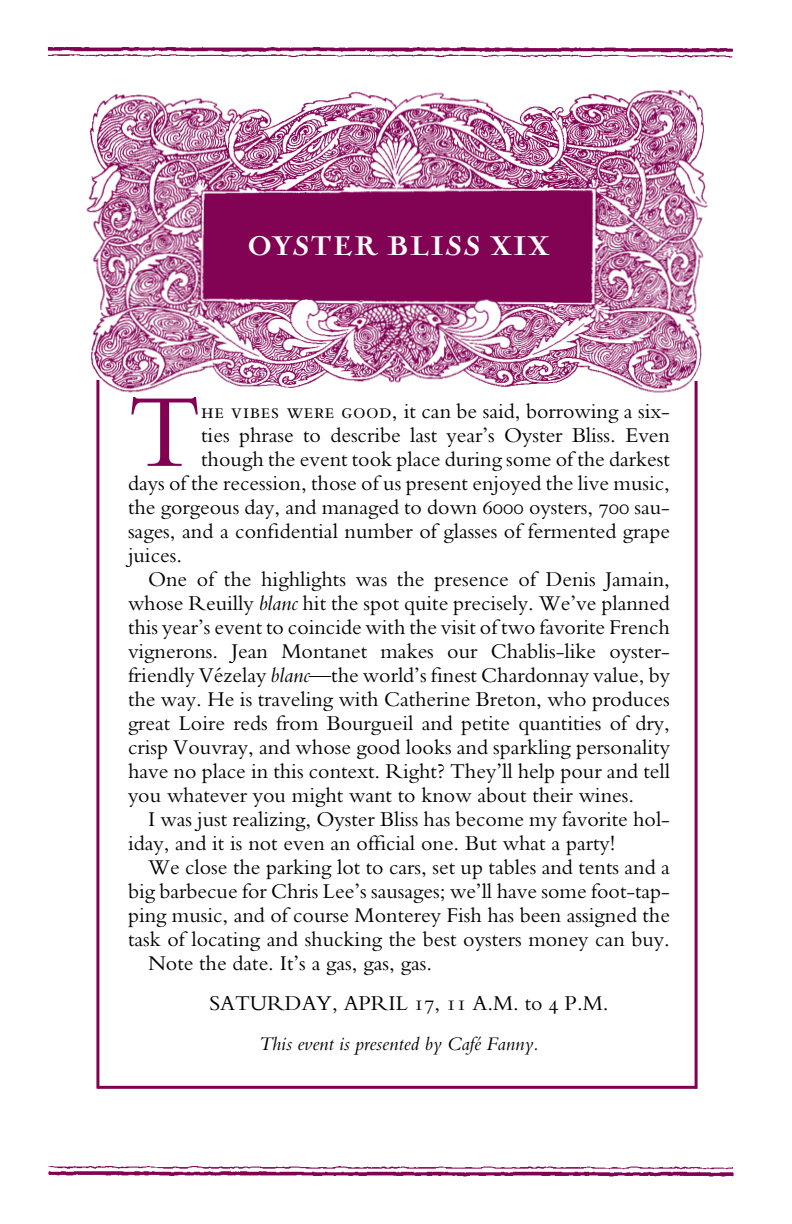
<style>
.page{position:relative;width:792px;height:1224px;background:#fff}
.page>*{position:absolute;margin:0;border:0;box-sizing:border-box;transform-origin:0 0}
.t1{font:108.2px "Bembo Rom Osn 5 lig WT";color:#820053}
.t2{font:900 28px "Nicolas Cochin EF";letter-spacing:.055em;color:#fff}
.t3{font:22px "Bembo Rom Osn 5 lig WT";color:#000}
.t4{font:20px "Bembo Italic Os F5 lig WT";color:#000}
.s1{font-family:"Bembo SC"}
.s2{font-family:"Bembo";font-style:italic}
</style>
<div class="page">
<img style="left:47px;top:47px;width:686px;height:10px">
<img style="left:48px;top:1166px;width:686px;height:11px">
<img style="left:86px;top:89px;width:622px;height:305px">
<hr style="left:96px;top:380px;width:3px;height:709px;background:#820053">
<hr style="left:695px;top:381px;width:3px;height:708px;background:#820053">
<hr style="left:98px;top:1086px;width:599px;height:3px;background:#820053">
<p class="t2" style="left:248px;top:231px;width:304px">OYSTER BLISS XIX</p>
<h1 class="t1" style="left:128px;top:369px;width:75px">T</h1>
<p class="t3" style="left:201px;top:398px;width:470px"><span class="s1">he vibes were good,</span> it can be said, borrowing a six-</p>
<p class="t3" style="left:201px;top:422px;width:470px">ties phrase to describe last year’s Oyster Bliss. Even</p>
<p class="t3" style="left:201px;top:446px;width:470px">though the event took place during some of the darkest</p>
<p class="t3" style="left:128px;top:470px;width:543px">days of the recession, those of us present enjoyed the live music,</p>
<p class="t3" style="left:128px;top:494px;width:543px">the gorgeous day, and managed to down 6000 oysters, 700 sau-</p>
<p class="t3" style="left:128px;top:518px;width:543px">sages, and a confidential number of glasses of fermented grape</p>
<p class="t3" style="left:128px;top:542px;width:56px">juices.</p>
<p class="t3" style="left:148px;top:566px;width:523px">One of the highlights was the presence of Denis Jamain,</p>
<p class="t3" style="left:128px;top:590px;width:543px">whose Reuilly <span class="s2">blanc</span> hit the spot quite precisely. We’ve planned</p>
<p class="t3" style="left:128px;top:614px;width:544px">this year’s event to coincide with the visit of two favorite French</p>
<p class="t3" style="left:128px;top:638px;width:544px">vignerons. Jean Montanet makes our Chablis-like oyster-</p>
<p class="t3" style="left:128px;top:662px;width:544px">friendly Vézelay <span class="s2">blanc</span>—the world’s finest Chardonnay value, by</p>
<p class="t3" style="left:128px;top:686px;width:543px">the way. He is traveling with Catherine Breton, who produces</p>
<p class="t3" style="left:128px;top:710px;width:543px">great Loire reds from Bourgueil and petite quantities of dry,</p>
<p class="t3" style="left:128px;top:734px;width:544px">crisp Vouvray, and whose good looks and sparkling personality</p>
<p class="t3" style="left:128px;top:758px;width:543px">have no place in this context. Right? They’ll help pour and tell</p>
<p class="t3" style="left:128px;top:782px;width:508px">you whatever you might want to know about their wines.</p>
<p class="t3" style="left:148px;top:806px;width:523px">I was just realizing, Oyster Bliss has become my favorite hol-</p>
<p class="t3" style="left:128px;top:830px;width:489px">iday, and it is not even an official one. But what a party!</p>
<p class="t3" style="left:148px;top:854px;width:523px">We close the parking lot to cars, set up tables and tents and a</p>
<p class="t3" style="left:128px;top:878px;width:543px">big barbecue for Chris Lee’s sausages; we’ll have some foot-tap-</p>
<p class="t3" style="left:128px;top:902px;width:543px">ping music, and of course Monterey Fish has been assigned the</p>
<p class="t3" style="left:128px;top:926px;width:543px">task of locating and shucking the best oysters money can buy.</p>
<p class="t3" style="left:148px;top:950px;width:286px">Note the date. It’s a gas, gas, gas.</p>
<p class="t3" style="left:209px;top:990px;width:401px">SATURDAY, APRIL 17, 11 A.M. to 4 P.M.</p>
<p class="t4" style="left:259px;top:1032px;width:282px">This event is presented by Café Fanny.</p>
</div>
